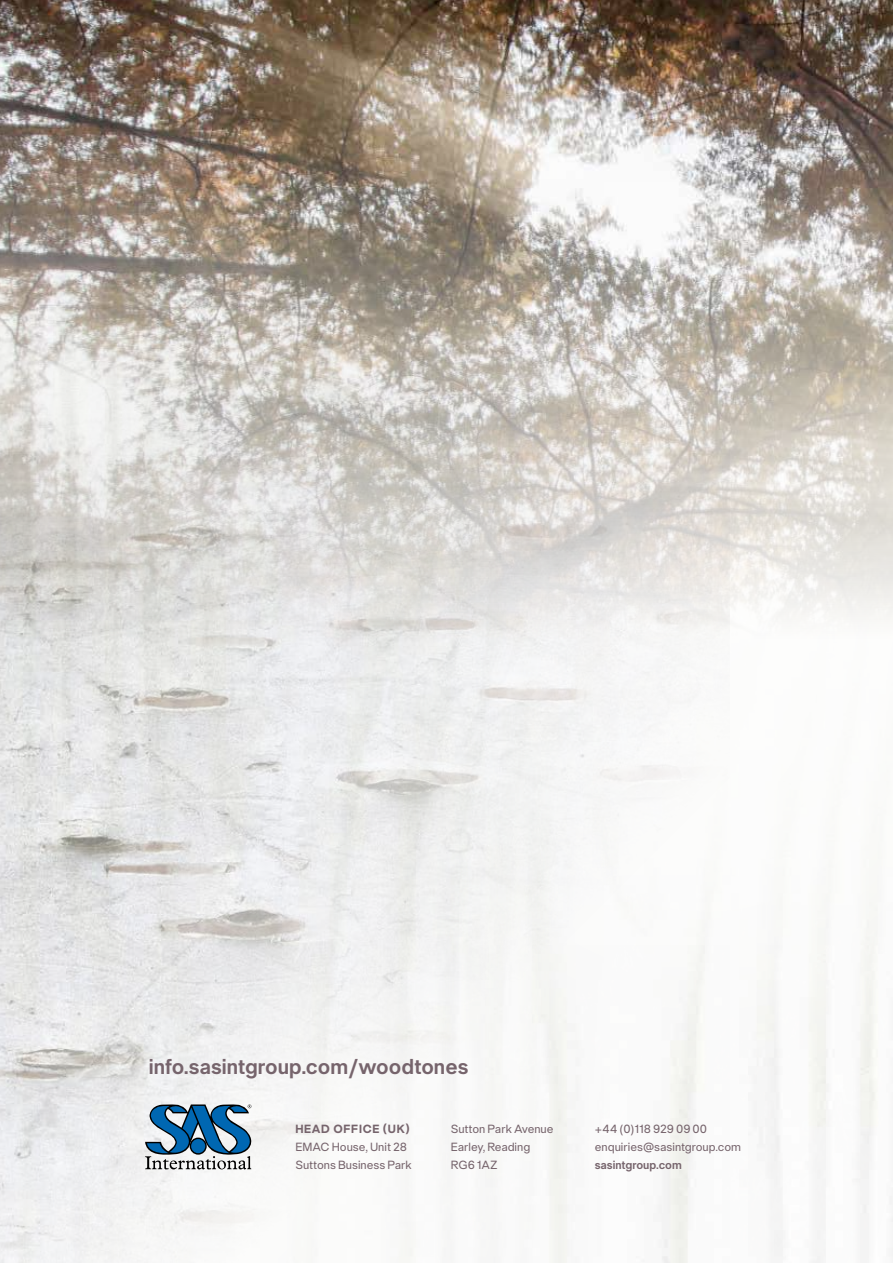
<style>
.page{position:relative;width:893px;height:1263px;background:#fff}
.page>*{position:absolute;margin:0;border:0;box-sizing:border-box;transform-origin:0 0}
.t1{font:700 23.1px "neue Singular D Semi";color:#76646c}
.t2{font:12.75px/18px "neue Singular D Regular";color:#76646c}
.t3{font:700 12.75px "neue Singular D Semi";color:#76646c}
.t4{font:12.75px "neue Singular D Bold";letter-spacing:.05em;color:#76646c}
</style>
<div class="page">
<img style="left:0;top:0;width:893px;height:1263px">
<svg style="left:145px;top:1102px;width:107px;height:67px"></svg>
<h1 class="t1" style="left:149px;top:1052px;width:321px">info.sasintgroup.com/woodtones</h1>
<p class="t4" style="left:295px;top:1121px;width:116px">HEAD OFFICE (UK)</p>
<p class="t2" style="left:295px;top:1138px;width:118px">EMAC House, Unit 28<br>Suttons Business Park</p>
<p class="t2" style="left:451px;top:1120px;width:104px">Sutton Park Avenue<br>Earley, Reading<br>RG6 1AZ</p>
<p class="t2" style="left:595px;top:1120px;width:148px">+44 (0)118 929 09 00 enquiries@sasintgroup.com</p>
<p class="t3" style="left:595px;top:1157px;width:89px">sasintgroup.com</p>
</div>
